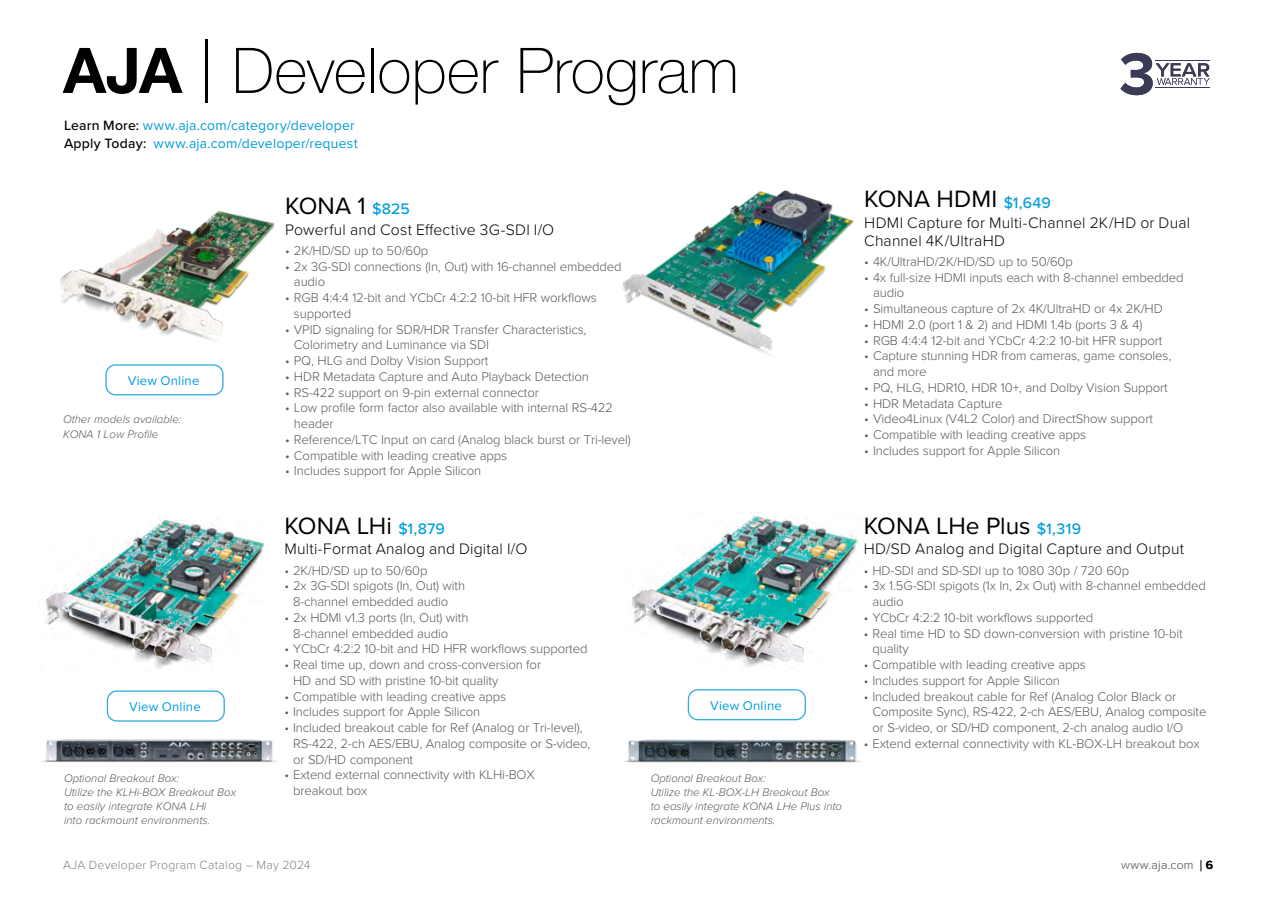
<style>
.page{position:relative;width:1275px;height:903px;background:#fff}
.page>*{position:absolute;margin:0;border:0;box-sizing:border-box;transform-origin:0 0}
.t1{font:100 63px "Helvetica Neue";letter-spacing:.005em;color:#000}
.t2{font:24.5px "Proxima Nova";letter-spacing:.005em;color:#000}
.t3{font:300 15.75px/17.5px "Proxima Nova";letter-spacing:.01em;color:#000}
.t4{font:14px/17.5px "Proxima Nova";letter-spacing:.015em;color:#009ddc}
.t5{font:300 13.12px/15.8px "Proxima Nova";letter-spacing:-.01em;color:#58595b}
.t6{font:13.12px "Proxima Nova";letter-spacing:.02em;color:#009ddc}
.t7{font:300 12.25px "Proxima Nova";letter-spacing:.02em;color:#808285}
.t8{font:italic 300 11.38px/14px "Proxima Nova";color:#58595b}
.s1{font-weight:700}
.s2{font-weight:500;color:#000}
.s3{font-weight:500;font-size:15.75px;color:#009ddc}
.s4{font-family:"Myriad Pro"}
.s5{font-size:15.92px;color:#000}
.s6{font-weight:600;color:#000}
</style>
<div class="page">
<img style="left:628px;top:515px;width:231px;height:152px">
<img style="left:623px;top:739px;width:237px;height:24px">
<img style="left:39px;top:519px;width:226px;height:150px">
<img style="left:41px;top:739px;width:236px;height:23px">
<img style="left:622px;top:190px;width:232px;height:164px">
<img style="left:60px;top:210px;width:215px;height:131px">
<svg style="left:1120px;top:53px;width:90px;height:42px"></svg>
<div style="left:688px;top:689px;width:118px;height:31px;border:1px solid #35abe1;border-radius:9px"></div>
<div style="left:107px;top:690px;width:118px;height:32px;border:1px solid #35abe1;border-radius:9px"></div>
<div style="left:105px;top:364px;width:119px;height:31px;border:1px solid #35abe1;border-radius:9px"></div>
<h1 class="t1" style="left:63px;top:23px;width:677px"><span class="s1">AJA</span> | Developer Program</h1>
<p class="t4" style="left:64px;top:116px;width:295px"><span class="s2">Learn More:</span> www.aja.com/category/developer<br><span class="s2">Apply Today:</span> www.aja.com/developer/request</p>
<p class="t6" style="left:128px;top:371px;width:73px">View Online</p>
<p class="t8" style="left:63px;top:412px;width:120px">Other models available:<br>KONA 1 Low Profile</p>
<p class="t6" style="left:129px;top:697px;width:73px">View Online</p>
<p class="t8" style="left:64px;top:771px;width:174px">Optional Breakout Box:<br>Utilize the KLHi-BOX Breakout Box to easily integrate KONA LHi<br>into rackmount environments.</p>
<h2 class="t2" style="left:285px;top:188px;width:126px">KONA 1 <span class="s3">$825</span></h2>
<p class="t3" style="left:285px;top:220px;width:271px">Powerful and Cost Effective 3G-SDI I/O</p>
<p class="t5" style="left:285px;top:242px;width:145px">• 2K/HD/SD up to 50/60p</p>
<p class="t5" style="left:294px;top:258px;width:329px;text-indent:-9px">• 2x 3G-SDI connections (In, Out) with 16-channel embedded audio</p>
<p class="t5" style="left:294px;top:289px;width:304px;text-indent:-9px">• RGB 4:4:4 12-bit and YCbCr 4:2:2 10-bit HFR workflows supported</p>
<p class="t5" style="left:294px;top:321px;width:294px;text-indent:-9px">• VPID signaling for SDR/HDR Transfer Characteristics,<br>Colorimetry and Luminance via SDI</p>
<p class="t5" style="left:285px;top:352px;width:205px">• PQ, HLG and Dolby Vision Support</p>
<p class="t5" style="left:285px;top:368px;width:305px">• HDR Metadata Capture and Auto Playback Detection</p>
<p class="t5" style="left:285px;top:384px;width:255px">• RS-422 support on 9-pin external connector</p>
<p class="t5" style="left:294px;top:399px;width:320px;text-indent:-9px">• Low profile form factor also available with internal RS-422 header</p>
<p class="t5" style="left:285px;top:431px;width:347px">• Reference/LTC Input on card (Analog black burst or Tri-level)</p>
<p class="t5" style="left:285px;top:447px;width:223px">• Compatible with leading creative apps</p>
<p class="t5" style="left:285px;top:462px;width:198px">• Includes support for Apple Silicon</p>
<h2 class="t2" style="left:284px;top:507px;width:162px">KONA LHi <span class="s3">$1,879</span></h2>
<p class="t3" style="left:284px;top:539px;width:245px">Multi-Format Analog and Digital I/O</p>
<p class="t5" style="left:284px;top:561px;width:145px">• 2K/HD/SD up to 50/60p</p>
<p class="t5" style="left:293px;top:577px;width:174px;text-indent:-9px">• 2x 3G-SDI spigots (In, Out) with<br>8-channel embedded audio</p>
<p class="t5" style="left:293px;top:609px;width:177px;text-indent:-9px">• 2x HDMI v1.3 ports (In, Out) with<br>8-channel embedded audio</p>
<p class="t5" style="left:284px;top:640px;width:305px">• YCbCr 4:2:2 10-bit and HD HFR workflows supported</p>
<p class="t5" style="left:293px;top:656px;width:250px;text-indent:-9px">• Real time up, down and cross-conversion for<br>HD and SD with pristine 10-bit quality</p>
<p class="t5" style="left:284px;top:687px;width:223px">• Compatible with leading creative apps</p>
<p class="t5" style="left:284px;top:703px;width:198px">• Includes support for Apple Silicon</p>
<p class="t5" style="left:293px;top:719px;width:299px;text-indent:-9px">• Included breakout cable for Ref (Analog or Tri-level),<br>RS-422, 2-ch AES/EBU, Analog composite or S-video, or SD/HD component</p>
<p class="t5" style="left:293px;top:766px;width:243px;text-indent:-9px">• Extend external connectivity with KLHi-BOX breakout box</p>
<p class="t7" style="left:63px;top:856px;width:249px">AJA Developer Program Catalog – May 2024</p>
<p class="t6" style="left:710px;top:695px;width:73px">View Online</p>
<p class="t8" style="left:651px;top:771px;width:193px">Optional Breakout Box:<br>Utilize the KL-BOX-LH Breakout Box to easily integrate KONA LHe Plus into rackmount environments.</p>
<h2 class="t2" style="left:864px;top:181px;width:188px">KONA HDMI <span class="s3">$1,649</span></h2>
<p class="t3" style="left:864px;top:213px;width:327px">HDMI Capture for Multi-Channel 2K/HD or Dual<br>Channel 4K/UltraHD</p>
<p class="t5" style="left:864px;top:253px;width:210px">• 4K/UltraHD/2K/HD/SD up to 50/60p</p>
<p class="t5" style="left:873px;top:269px;width:312px;text-indent:-9px">• 4x full-size HDMI inputs each with 8-channel embedded audio</p>
<p class="t5" style="left:864px;top:300px;width:300px">• Simultaneous capture of 2x 4K/UltraHD or 4x 2K/HD</p>
<p class="t5" style="left:864px;top:316px;width:280px">• HDMI 2.0 (port 1 &amp; 2) and HDMI 1.4b (ports 3 &amp; 4)</p>
<p class="t5" style="left:864px;top:332px;width:300px">• RGB 4:4:4 12-bit and YCbCr 4:2:2 10-bit HFR support</p>
<p class="t5" style="left:873px;top:347px;width:300px;text-indent:-9px">• Capture stunning HDR from cameras, game consoles, and more</p>
<p class="t5" style="left:864px;top:379px;width:305px">• PQ, HLG, HDR10, HDR 10+, and Dolby Vision Support</p>
<p class="t5" style="left:864px;top:395px;width:140px">• HDR Metadata Capture</p>
<p class="t5" style="left:864px;top:410px;width:290px">• Video4Linux (V4L2 Color) and DirectShow support</p>
<p class="t5" style="left:864px;top:426px;width:223px">• Compatible with leading creative apps</p>
<p class="t5" style="left:864px;top:442px;width:198px">• Includes support for Apple Silicon</p>
<h2 class="t2" style="left:864px;top:507px;width:219px">KONA LHe Plus <span class="s3">$1,319</span></h2>
<p class="t3" style="left:864px;top:540px;width:322px">HD/SD Analog and Digital Capture and Output</p>
<p class="t5" style="left:864px;top:562px;width:267px">• HD-SDI and SD-SDI up to 1080 30p / 720 60p</p>
<p class="t5" style="left:872px;top:577px;width:335px;text-indent:-9px">• 3x 1.5G-SDI spigots (1x In, 2x Out) with 8-channel embedded audio</p>
<p class="t5" style="left:864px;top:609px;width:231px">• YCbCr 4:2:2 10-bit workflows supported</p>
<p class="t5" style="left:872px;top:625px;width:312px;text-indent:-9px">• Real time HD to SD down-conversion with pristine 10-bit quality</p>
<p class="t5" style="left:864px;top:656px;width:223px">• Compatible with leading creative apps</p>
<p class="t5" style="left:864px;top:672px;width:198px">• Includes support for Apple Silicon</p>
<p class="t5" style="left:872px;top:688px;width:335px;text-indent:-9px">• Included breakout cable for Ref (Analog Color Black or<br>Composite Sync), RS-422, 2-ch AES/EBU, Analog composite or S-video, or SD/HD component, 2-ch analog audio I/O</p>
<p class="t5" style="left:864px;top:735px;width:338px">• Extend external connectivity with KL-BOX-LH breakout box</p>
<p class="t7" style="left:1121px;top:856px;width:93px"><span class="s4">w</span>ww.aja.com <span class="s5">|</span> <span class="s6">6</span></p>
</div>
